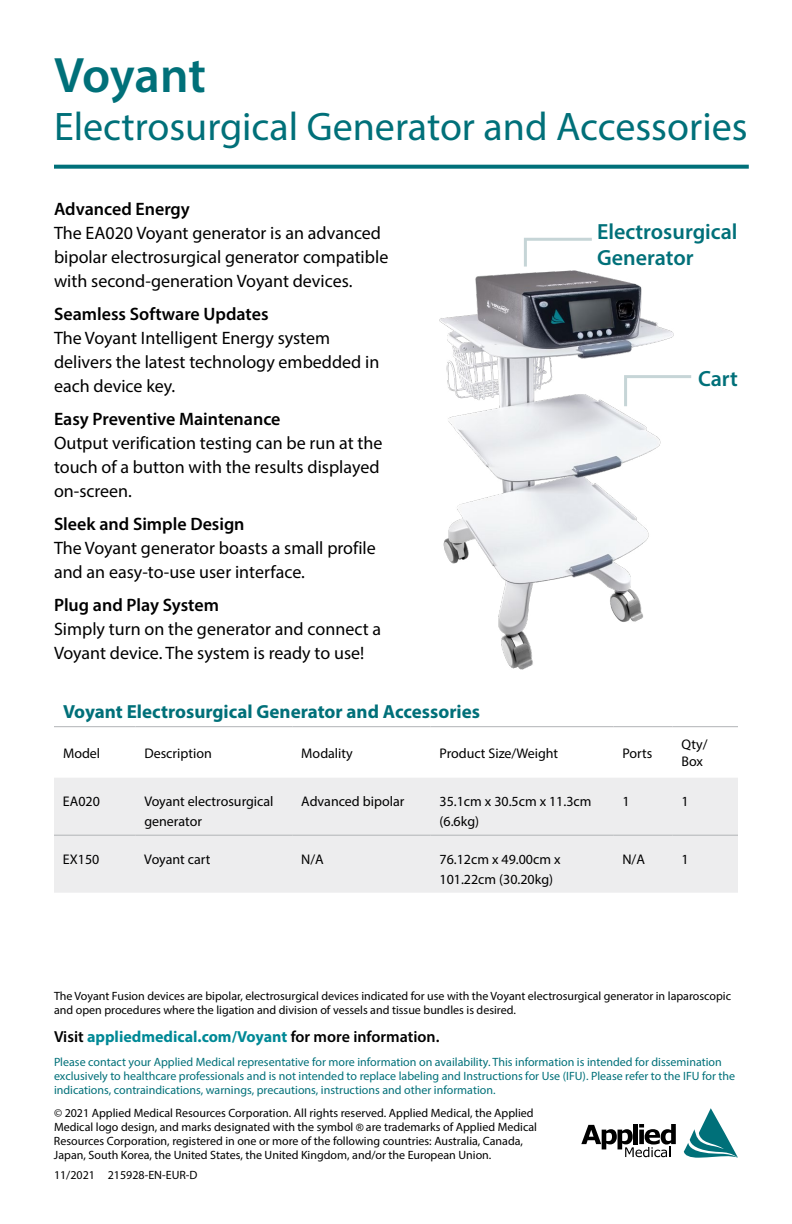
<style>
.page{position:relative;width:792px;height:1224px;background:#fff}
.page>*{position:absolute;margin:0;border:0;box-sizing:border-box;transform-origin:0 0}
.t1{font:600 50px "Myriad Pro";letter-spacing:-.005em;color:#007079}
.t2{font:40px "Myriad Pro";color:#007079}
.t3{font:600 22px/26px "Myriad Pro";color:#007079}
.t4{font:700 19px "Myriad Pro";color:#007079}
.t5{font:18px/24px "Myriad Pro";color:#000}
.t6{font:600 18px "Myriad Pro";color:#000}
.t7{font:700 16px "Myriad Pro";color:#008996}
.t8{font:14px/20px "Myriad Pro";color:#000}
.t9{font:12px/14px "Myriad Pro";color:#000}
.t10{font:12px/14px "Myriad Pro";color:#007079}
.s1{font-weight:600;color:#000}
.s2{font-family:"Arial";font-size:10px}
</style>
<div class="page">
<svg style="left:54px;top:727px;width:684px;height:1px"></svg>
<div style="left:54px;top:778px;width:684px;height:115px;background:#ededee"></div>
<hr style="left:54px;top:835px;width:81px;height:1px;background:#b1b4b6">
<hr style="left:135px;top:835px;width:157px;height:1px;background:#b1b4b6">
<hr style="left:292px;top:835px;width:139px;height:1px;background:#b1b4b6">
<hr style="left:431px;top:835px;width:182px;height:1px;background:#b1b4b6">
<hr style="left:613px;top:835px;width:59px;height:1px;background:#b1b4b6">
<hr style="left:672px;top:835px;width:66px;height:1px;background:#b1b4b6">
<hr style="left:54px;top:726px;width:81px;height:1px;background:#b1b4b6">
<hr style="left:135px;top:726px;width:157px;height:1px;background:#b1b4b6">
<hr style="left:292px;top:726px;width:139px;height:1px;background:#b1b4b6">
<hr style="left:431px;top:726px;width:182px;height:1px;background:#b1b4b6">
<hr style="left:613px;top:726px;width:59px;height:1px;background:#b1b4b6">
<hr style="left:672px;top:726px;width:66px;height:1px;background:#b1b4b6">
<svg style="left:581px;top:1124px;width:95px;height:33px"></svg>
<svg style="left:684px;top:1108px;width:54px;height:50px"></svg>
<img style="left:439px;top:270px;width:235px;height:400px">
<svg style="left:54px;top:165px;width:695px;height:4px;fill:#007079"></svg>
<svg style="left:524px;top:237px;width:68px;height:30px"></svg>
<svg style="left:623px;top:374px;width:69px;height:35px"></svg>
<h1 class="t1" style="left:54px;top:43px;width:153px">Voyant</h1>
<h2 class="t2" style="left:54px;top:102px;width:695px">Electrosurgical Generator and Accessories</h2>
<h3 class="t6" style="left:54px;top:198px;width:137px">Advanced Energy</h3>
<h3 class="t5" style="left:54px;top:221px;width:336px">The EA020 Voyant generator is an advanced bipolar electrosurgical generator compatible with second-generation Voyant devices.</h3>
<h3 class="t6" style="left:54px;top:303px;width:216px">Seamless Software Updates</h3>
<h3 class="t5" style="left:54px;top:326px;width:327px">The Voyant Intelligent Energy system delivers the latest technology embedded in each device key.</h3>
<h3 class="t6" style="left:54px;top:408px;width:228px">Easy Preventive Maintenance</h3>
<h3 class="t5" style="left:54px;top:431px;width:330px">Output verification testing can be run at the touch of a button with the results displayed on-screen.</h3>
<h3 class="t6" style="left:54px;top:512px;width:192px">Sleek and Simple Design</h3>
<h3 class="t5" style="left:54px;top:536px;width:323px">The Voyant generator boasts a small profile and an easy-to-use user interface.</h3>
<h3 class="t6" style="left:54px;top:593px;width:167px">Plug and Play System</h3>
<h3 class="t5" style="left:54px;top:617px;width:329px">Simply turn on the generator and connect a<br>Voyant device. The system is ready to use!</h3>
<h3 class="t3" style="left:597px;top:218px;width:142px">Electrosurgical<br>Generator</h3>
<h3 class="t3" style="left:698px;top:365px;width:41px">Cart</h3>
<h3 class="t4" style="left:63px;top:699px;width:419px">Voyant Electrosurgical Generator and Accessories</h3>
<p class="t8" style="left:63px;top:743px;width:39px">Model</p>
<p class="t8" style="left:144px;top:743px;width:69px">Description</p>
<p class="t8" style="left:301px;top:743px;width:53px">Modality</p>
<p class="t8" style="left:440px;top:743px;width:120px">Product Size/Weight</p>
<p class="t8" style="left:622px;top:743px;width:31px">Ports</p>
<p class="t8" style="left:681px;top:736px;width:28px;line-height:16.8px">Qty/<br>Box</p>
<p class="t8" style="left:63px;top:791px;width:39px">EA020</p>
<p class="t8" style="left:144px;top:791px;width:131px">Voyant electrosurgical generator</p>
<p class="t8" style="left:301px;top:791px;width:105px">Advanced bipolar</p>
<p class="t8" style="left:440px;top:791px;width:154px">35.1cm x 30.5cm x 11.3cm (6.6kg)</p>
<p class="t8" style="left:622px;top:791px;width:9px">1</p>
<p class="t8" style="left:681px;top:791px;width:9px">1</p>
<p class="t8" style="left:63px;top:849px;width:38px">EX150</p>
<p class="t8" style="left:144px;top:849px;width:68px">Voyant cart</p>
<p class="t8" style="left:301px;top:849px;width:24px">N/A</p>
<p class="t8" style="left:440px;top:849px;width:123px">76.12cm x 49.00cm x<br>101.22cm (30.20kg)</p>
<p class="t8" style="left:622px;top:849px;width:24px">N/A</p>
<p class="t8" style="left:681px;top:849px;width:9px">1</p>
<p class="t9" style="left:54px;top:989px;width:679px">The Voyant Fusion devices are bipolar, electrosurgical devices indicated for use with the Voyant electrosurgical generator in laparoscopic and open procedures where the ligation and division of vessels and tissue bundles is desired.</p>
<h3 class="t7" style="left:54px;top:1027px;width:387px"><span class="s1">Visit</span> appliedmedical.com/Voyant <span class="s1">for more information.</span></h3>
<p class="t10" style="left:54px;top:1055px;width:683px">Please contact your Applied Medical representative for more information on availability. This information is intended for dissemination exclusively to healthcare professionals and is not intended to replace labeling and Instructions for Use (IFU). Please refer to the IFU for the indications, contraindications, warnings, precautions, instructions and other information.</p>
<p class="t9" style="left:54px;top:1106px;width:485px">© 2021 Applied Medical Resources Corporation. All rights reserved. Applied Medical, the Applied Medical logo design, and marks designated with the symbol <span class="s2">®</span> are trademarks of Applied Medical Resources Corporation, registered in one or more of the following countries: Australia, Canada, Japan, South Korea, the United States, the United Kingdom, and/or the European Union.</p>
<p class="t9" style="left:54px;top:1168px;width:145px">11/2021 215928-EN-EUR-D</p>
</div>
